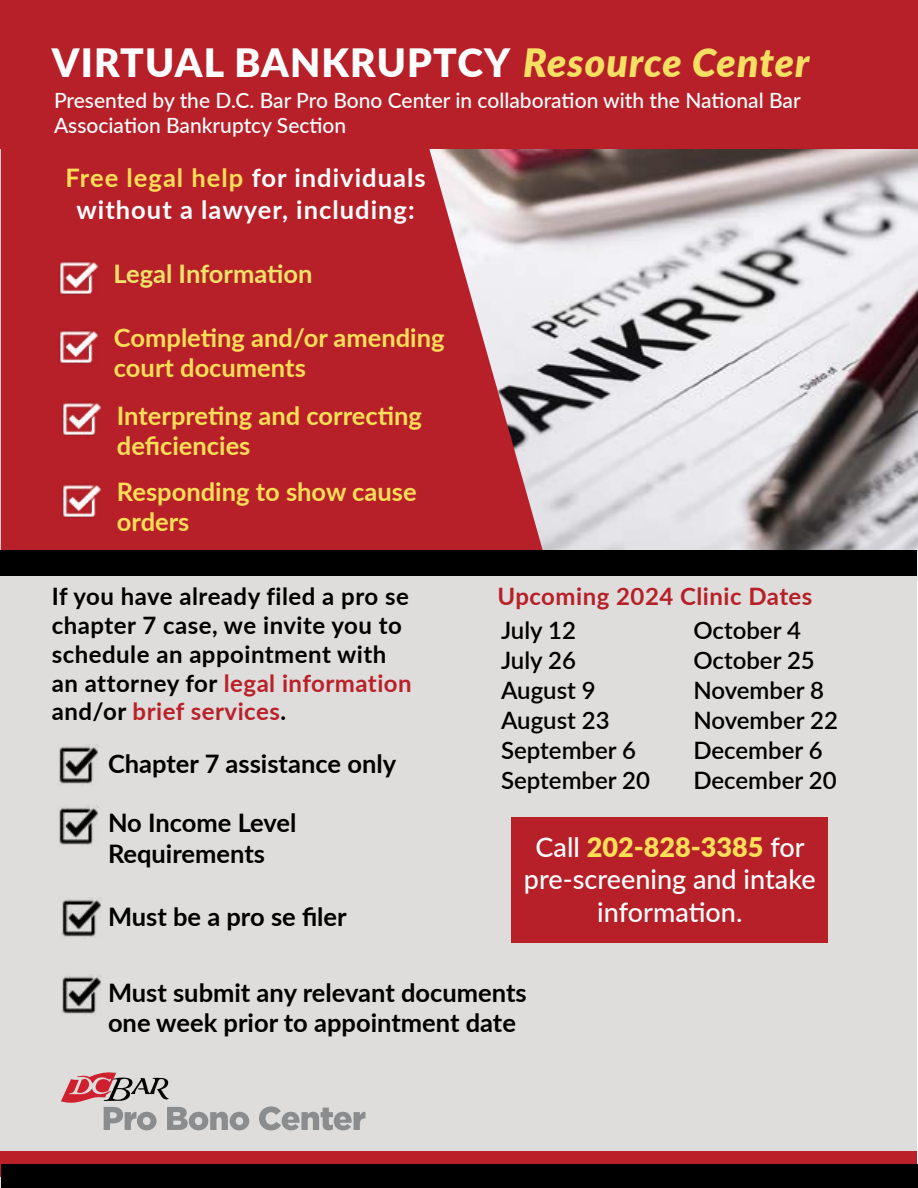
<style>
.page{position:relative;width:918px;height:1188px;background:#fff}
.page>*{position:absolute;margin:0;border:0;box-sizing:border-box;transform-origin:0 0}
.t1{font:900 39px "Lato";letter-spacing:.03em;color:#fff}
.t2{font:500 27px/32.4px "Lato";color:#fff;text-align:center}
.t3{font:700 25.5px/30.6px "Lato";color:#000}
.t4{font:700 25.5px/30.6px "Lato";color:#ffde58}
.t5{font:700 25.5px/31.5px "Lato";letter-spacing:.04em;color:#fff;text-align:center}
.t6{font:700 25.5px "Lato";color:#f1e269}
.t7{font:700 24px/28.8px "Lato";letter-spacing:.02em;color:#000}
.t8{font:600 24px/30px "Lato";color:#000}
.t9{font:700 24px "Lato";letter-spacing:.02em;color:#b72028}
.t10{font:500 21px/25.2px "Lato";color:#fff}
.s1{font-style:italic;color:#f6e063}
.s2{color:#ffde58}
.s3{color:#ba2028}
.s4{font-weight:900;color:#ffde58}
</style>
<div class="page">
<img style="left:544px;top:148px;width:374px;height:542px">
<div style="left:0;top:568px;width:916px;height:619px;background:#dedddc"></div>
<div style="left:0;top:1152px;width:916px;height:25px;background:#ba2028"></div>
<svg style="left:259px;top:1106px;width:106px;height:24px"></svg>
<svg style="left:61px;top:1072px;width:188px;height:58px"></svg>
<svg style="left:1px;top:148px;width:543px;height:402px;background:#b93139"></svg>
<div style="left:1px;top:0;width:917px;height:148px;background:#b72028"></div>
<img style="left:58px;top:260px;width:41px;height:37px">
<img style="left:58px;top:328px;width:41px;height:37px">
<img style="left:61px;top:400px;width:41px;height:37px">
<img style="left:61px;top:482px;width:41px;height:37px">
<div style="left:2px;top:1164px;width:916px;height:24px;background:#000"></div>
<div style="left:511px;top:817px;width:317px;height:125px;background:#b72028"></div>
<div style="left:1px;top:550px;width:916px;height:25px;background:#000"></div>
<img style="left:59px;top:744px;width:40px;height:40px">
<img style="left:59px;top:806px;width:40px;height:39px">
<img style="left:62px;top:898px;width:40px;height:39px">
<img style="left:62px;top:975px;width:40px;height:39px">
<h1 class="t1" style="left:52px;top:34px;width:759px">VIRTUAL BANKRUPTCY <span class="s1">Resource Center</span></h1>
<p class="t10" style="left:54px;top:87px;width:748px">Presented by the D.C. Bar Pro Bono Center in collaboration with the National Bar<br>Association Bankruptcy Section</p>
<p class="t5" style="left:65px;top:161px;width:362px"><span class="s2">Free legal help</span> for individuals without a lawyer, including:</p>
<p class="t6" style="left:114px;top:255px;width:201px">Legal Information</p>
<p class="t4" style="left:114px;top:321px;width:332px">Completing and/or amending court documents</p>
<p class="t4" style="left:117px;top:399px;width:307px">Interpreting and correcting deficiencies</p>
<p class="t4" style="left:117px;top:475px;width:301px">Responding to show cause orders</p>
<p class="t7" style="left:52px;top:581px;width:361px">If you have already filed a pro se chapter 7 case, we invite you to schedule an appointment with an attorney for <span class="s3">legal information </span>and/or <span class="s3">brief services</span>.</p>
<p class="t9" style="left:497px;top:579px;width:317px">Upcoming 2024 Clinic Dates</p>
<p class="t8" style="left:501px;top:614px;width:150px">July 12<br>July 26<br>August 9<br>August 23<br>September 6<br>September 20</p>
<p class="t8" style="left:693px;top:614px;width:146px">October 4<br>October 25<br>November 8<br>November 22<br>December 6<br>December 20</p>
<p class="t3" style="left:108px;top:747px;width:290px">Chapter 7 assistance only</p>
<p class="t3" style="left:108px;top:807px;width:190px">No Income Level<br>Requirements</p>
<p class="t3" style="left:108px;top:900px;width:240px">Must be a pro se filer</p>
<p class="t2" style="left:524px;top:830px;width:293px">Call <span class="s4">202-828-3385</span> for pre-screening and intake information.</p>
<p class="t3" style="left:108px;top:976px;width:420px">Must submit any relevant documents one week prior to appointment date</p>
</div>
